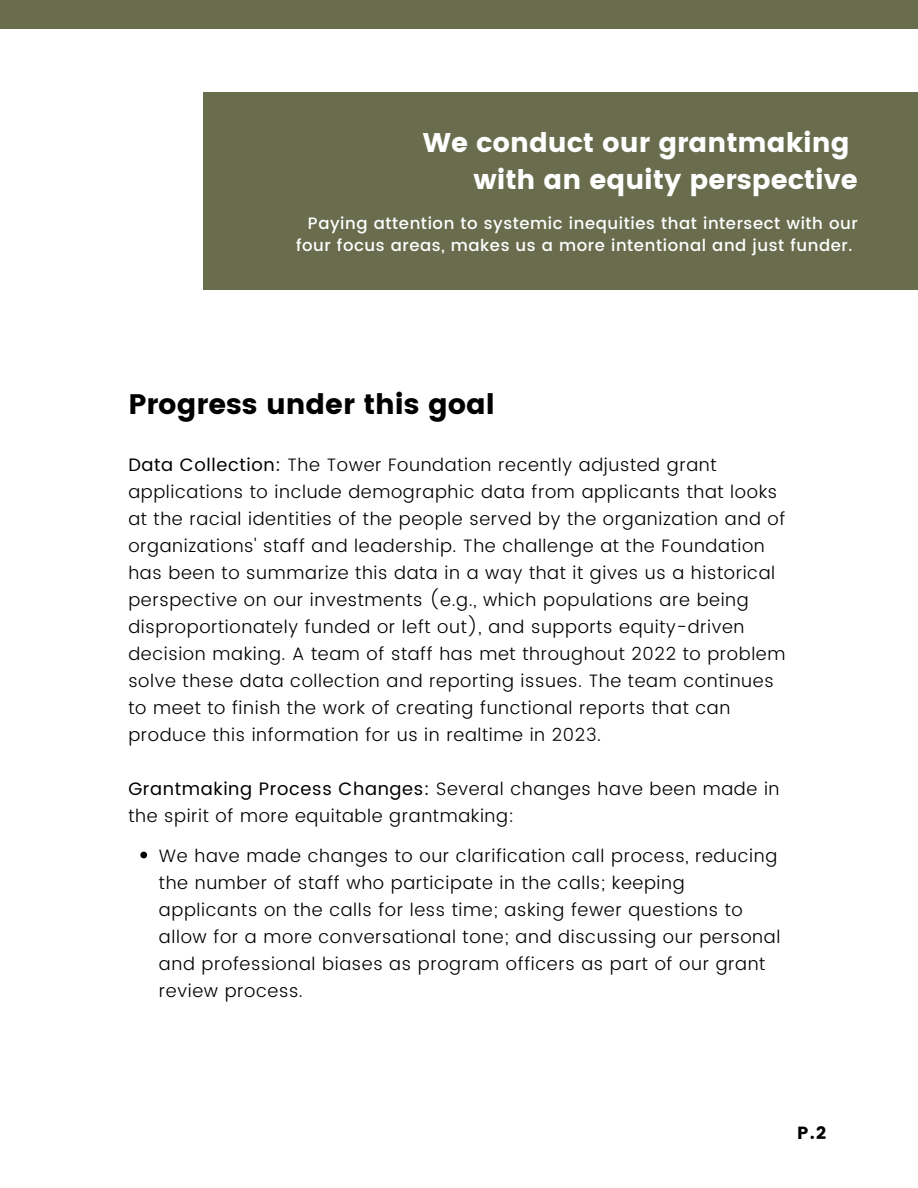
<style>
.page{position:relative;width:918px;height:1188px;background:#fff}
.page>*{position:absolute;margin:0;border:0;box-sizing:border-box;transform-origin:0 0}
.t1{font:28.2px "Poppins";color:#000}
.t2{font:27px/37.2px "Poppins";color:#fff;text-align:right}
.t3{font:300 18px/27px "Poppins";letter-spacing:.035em;color:#000}
.t4{font:17.55px "Poppins";color:#000}
.t5{font:500 16.5px/22.5px "Poppins";letter-spacing:.035em;color:#fff}
.s1{font-weight:400}
</style>
<div class="page">
<div style="left:204px;top:92px;width:714px;height:198px;background:#696c4d"></div>
<div style="left:0;top:0;width:918px;height:29px;background:#696c4d"></div>
<svg style="left:140px;top:852px;width:7px;height:6px"></svg>
<h2 class="t2" style="left:423px;top:124px;width:436px">We conduct our grantmaking with an equity perspective</h2>
<p class="t5" style="left:296px;top:212px;width:563px;text-indent:12px">Paying attention to systemic inequities that intersect with our four focus areas, makes us a more intentional and just funder.</p>
<h1 class="t1" style="left:128px;top:388px;width:368px">Progress under this goal</h1>
<p class="t3" style="left:128px;top:451px;width:659px"><span class="s1">Data Collection:</span> The Tower Foundation recently adjusted grant applications to include demographic data from applicants that looks at the racial identities of the people served by the organization and of organizations' staff and leadership. The challenge at the Foundation has been to summarize this data in a way that it gives us a historical perspective on our investments (e.g., which populations are being disproportionately funded or left out), and supports equity-driven decision making. A team of staff has met throughout 2022 to problem solve these data collection and reporting issues. The team continues to meet to finish the work of creating functional reports that can produce this information for us in realtime in 2023.</p>
<p class="t3" style="left:128px;top:775px;width:653px"><span class="s1">Grantmaking Process Changes:</span> Several changes have been made in the spirit of more equitable grantmaking:</p>
<p class="t3" style="left:159px;top:842px;width:623px">We have made changes to our clarification call process, reducing the number of staff who participate in the calls; keeping applicants on the calls for less time; asking fewer questions to allow for a more conversational tone; and discussing our personal and professional biases as program officers as part of our grant review process.</p>
<p class="t4" style="left:797px;top:1122px;width:30px">P.2</p>
</div>
